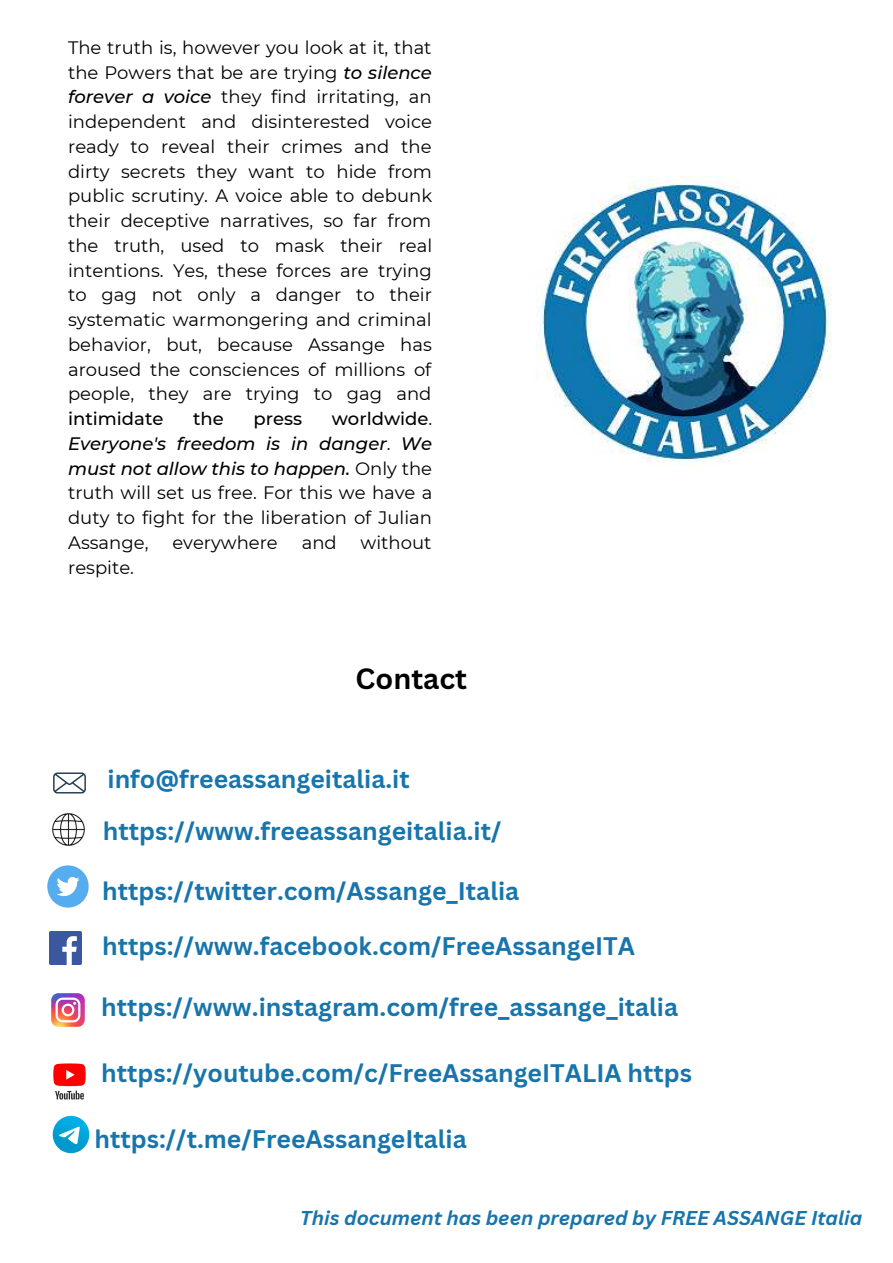
<style>
.page{position:relative;width:893px;height:1263px;background:#fff}
.page>*{position:absolute;margin:0;border:0;box-sizing:border-box;transform-origin:0 0}
.t1{font:700 28.5px "Canva Sans";color:#000}
.t2{font:700 24.75px "Canva Sans";color:#1875ac}
.t3{font:italic 700 19.5px "Canva Sans";color:#1875ac}
.t4{font:18px/24.8px "Montserrat";color:#000;text-align:justify}
.t5{font:500 18px "Montserrat";color:#000}
.s1{font-weight:500;font-style:italic}
.s2{font-weight:500}
</style>
<div class="page">
<img style="left:53px;top:772px;width:33px;height:22px">
<img style="left:52px;top:813px;width:33px;height:33px">
<img style="left:47px;top:865px;width:42px;height:43px">
<img style="left:49px;top:931px;width:33px;height:33px">
<img style="left:51px;top:993px;width:34px;height:34px">
<img style="left:53px;top:1063px;width:33px;height:37px">
<img style="left:52px;top:1115px;width:38px;height:38px">
<img style="left:536px;top:176px;width:296px;height:287px">
<p class="t4" style="left:68px;top:34px;width:366px">The truth is, however you look at it, that the Powers that be are trying <span class="s1">to silence forever a voice</span> they find irritating, an independent and disinterested voice ready to reveal their crimes and the dirty secrets they want to hide from public scrutiny. A voice able to debunk their deceptive narratives, so far from the truth, used to mask their real intentions. Yes, these forces are trying to gag not only a danger to their systematic warmongering and criminal behavior, but, because Assange has aroused the consciences of millions of people, they are trying to gag and</p>
<p class="t5" style="left:68px;top:406px;width:97px">intimidate</p>
<p class="t5" style="left:193px;top:406px;width:32px">the</p>
<p class="t5" style="left:253px;top:406px;width:50px">press</p>
<p class="t4" style="left:68px;top:406px;width:366px;text-indent:264px"><span class="s2">worldwide</span>.<br><span class="s1">Everyone's freedom is in danger</span>. <span class="s1">We must not allow this to happen.</span> Only the truth will set us free. For this we have a duty to fight for the liberation of Julian Assange,</p>
<p class="t4" style="left:172px;top:529px;width:107px">everywhere</p>
<p class="t4" style="left:302px;top:529px;width:37px">and</p>
<p class="t4" style="left:360px;top:529px;width:72px">without</p>
<p class="t4" style="left:68px;top:554px;width:67px">respite.</p>
<h1 class="t1" style="left:355px;top:662px;width:113px">Contact</h1>
<h2 class="t2" style="left:107px;top:763px;width:304px">info@freeassangeitalia.it</h2>
<h2 class="t2" style="left:103px;top:816px;width:400px">https://www.freeassangeitalia.it/</h2>
<h2 class="t2" style="left:102px;top:875px;width:418px">https://twitter.com/Assange_Italia</h2>
<h2 class="t2" style="left:102px;top:931px;width:534px">https://www.facebook.com/FreeAssangeITA</h2>
<h2 class="t2" style="left:101px;top:991px;width:578px">https://www.instagram.com/free_assange_italia</h2>
<h2 class="t2" style="left:101px;top:1058px;width:592px">https://youtube.com/c/FreeAssangeITALIA https</h2>
<h2 class="t2" style="left:94px;top:1124px;width:374px">https://t.me/FreeAssangeItalia</h2>
<p class="t3" style="left:300px;top:1206px;width:563px">This document has been prepared by FREE ASSANGE Italia</p>
</div>
